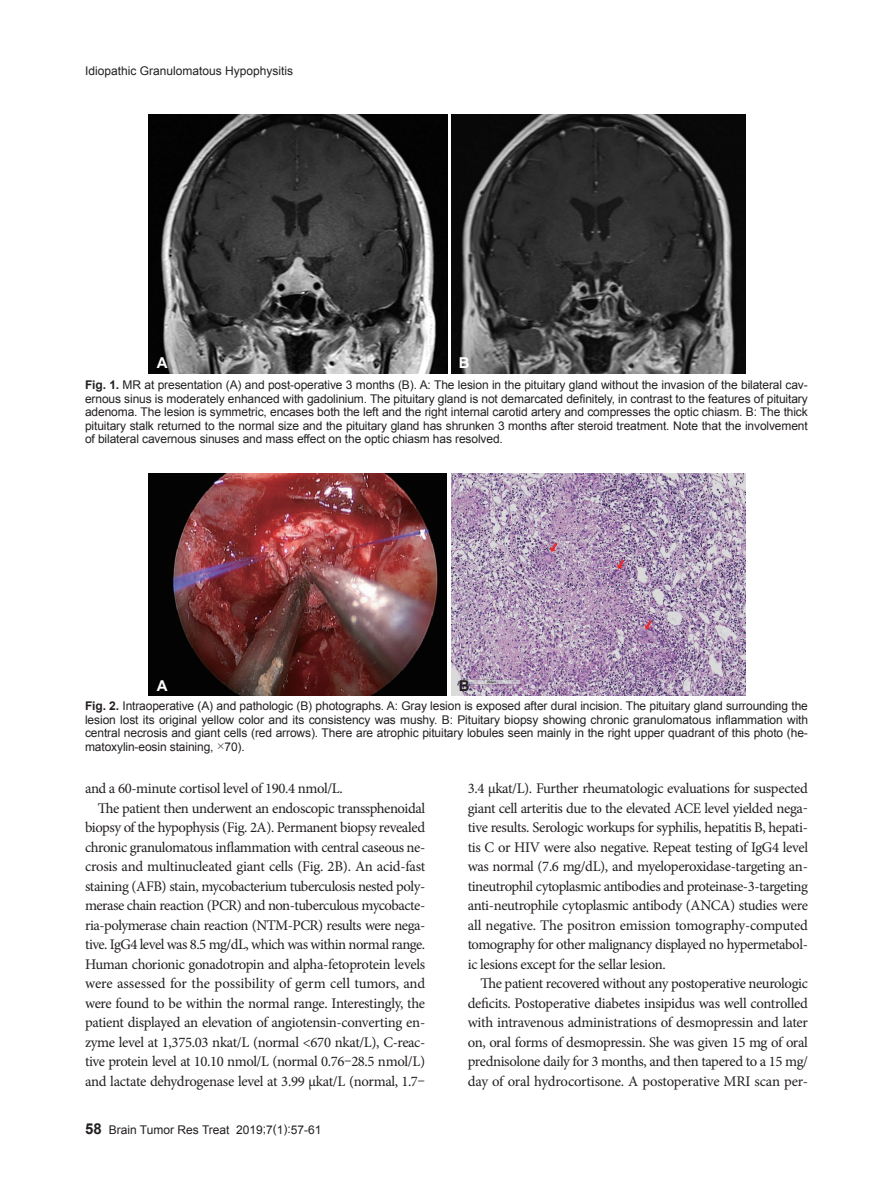
<style>
.page{position:relative;width:893px;height:1191px;background:#fff}
.page>*{position:absolute;margin:0;border:0;box-sizing:border-box;transform-origin:0 0}
.t1{font:700 15px "Arial";color:#fff}
.t2{font:700 15px "Arial";color:#231f20}
.t3{font:14.7px/19.5px "Minion Pro";letter-spacing:-.03em;color:#231f20;text-align:justify}
.t4{font:14.7px "Minion Pro";letter-spacing:-.005em;color:#231f20}
.t5{font:12px/13.5px "Arial";letter-spacing:-.01em;color:#231f20;text-align:justify}
.s1{font-weight:700}
.s2{font-family:"Garamond"}
.s3{font-weight:700;font-size:15px}
</style>
<div class="page">
<img style="left:149px;top:115px;width:298px;height:259px">
<img style="left:451px;top:115px;width:294px;height:259px">
<img style="left:148px;top:473px;width:299px;height:222px">
<img style="left:451px;top:473px;width:294px;height:222px">
<p class="t5" style="left:85px;top:64px;width:210px">Idiopathic Granulomatous Hypophysitis</p>
<p class="t1" style="left:157px;top:353px;width:12px">A</p>
<p class="t1" style="left:459px;top:353px;width:12px">B</p>
<p class="t5" style="left:85px;top:378px;width:724px"><span class="s1">Fig. 1.</span> MR at presentation (A) and post-operative 3 months (B). A: The lesion in the pituitary gland without the invasion of the bilateral cav&shy;ernous sinus is moderately enhanced with gadolinium. The pituitary gland is not demarcated definitely, in contrast to the features of pituitary adenoma. The lesion is symmetric, encases both the left and the right internal carotid artery and compresses the optic chiasm. B: The thick pituitary stalk returned to the normal size and the pituitary gland has shrunken 3 months after steroid treatment. Note that the involvement of bilateral cavernous sinuses and mass effect on the optic chiasm has resolved.</p>
<p class="t1" style="left:157px;top:675px;width:12px">A</p>
<p class="t2" style="left:459px;top:675px;width:12px">B</p>
<p class="t5" style="left:85px;top:699px;width:725px"><span class="s1">Fig. 2.</span> Intraoperative (A) and pathologic (B) photographs. A: Gray lesion is exposed after dural incision. The pituitary gland surrounding the lesion lost its original yellow color and its consistency was mushy. B: Pituitary biopsy showing chronic granulomatous inflammation with central necrosis and giant cells (red arrows). There are atrophic pituitary lobules seen mainly in the right upper quadrant of this photo (he&shy;matoxylin-eosin staining, <span class="s2">×</span>70).</p>
<p class="t3" style="left:85px;top:778px;width:259px">and a 60-minute cortisol level of 190.4 nmol/L.</p>
<p class="t3" style="left:98px;top:798px;width:329px">The patient then underwent an endoscopic transsphenoidal</p>
<p class="t3" style="left:85px;top:817px;width:342px">biopsy of the hypophysis (Fig. 2A). Permanent biopsy revealed</p>
<p class="t3" style="left:85px;top:837px;width:342px">chronic granulomatous inflammation with central caseous ne-</p>
<p class="t3" style="left:85px;top:856px;width:342px">crosis and multinucleated giant cells (Fig. 2B). An acid-fast</p>
<p class="t3" style="left:85px;top:876px;width:342px">staining (AFB) stain, mycobacterium tuberculosis nested poly-</p>
<p class="t3" style="left:85px;top:895px;width:342px">merase chain reaction (PCR) and non-tuberculous mycobacte-</p>
<p class="t3" style="left:85px;top:915px;width:342px">ria-polymerase chain reaction (NTM-PCR) results were nega-</p>
<p class="t3" style="left:85px;top:934px;width:342px">tive. IgG4 level was 8.5 mg/dL, which was within normal range.</p>
<p class="t3" style="left:85px;top:954px;width:342px">Human chorionic gonadotropin and alpha-fetoprotein levels</p>
<p class="t4" style="left:85px;top:973px;width:342px">were assessed for the possibility of germ cell tumors, and</p>
<p class="t3" style="left:85px;top:993px;width:342px">were found to be within the normal range. Interestingly, the</p>
<p class="t3" style="left:85px;top:1012px;width:342px">patient displayed an elevation of angiotensin-converting en-</p>
<p class="t3" style="left:85px;top:1032px;width:342px">zyme level at 1,375.03 nkat/L (normal &lt;670 nkat/L), C-reac-</p>
<p class="t3" style="left:85px;top:1051px;width:342px">tive protein level at 10.10 nmol/L (normal 0.76–28.5 nmol/L)</p>
<p class="t3" style="left:85px;top:1071px;width:342px">and lactate dehydrogenase level at 3.99 µkat/L (normal, 1.7–</p>
<p class="t5" style="left:85px;top:1122px;width:238px"><span class="s3">58</span> Brain Tumor Res Treat 2019;7(1):57-61</p>
<p class="t3" style="left:468px;top:778px;width:342px">3.4 µkat/L). Further rheumatologic evaluations for suspected giant cell arteritis due to the elevated ACE level yielded nega&shy;tive results. Serologic workups for syphilis, hepatitis B, hepati&shy;tis C or HIV were also negative. Repeat testing of IgG4 level was normal (7.6 mg/dL), and myeloperoxidase-targeting an&shy;tineutrophil cytoplasmic antibodies and proteinase-3-targeting anti-neutrophile cytoplasmic antibody (ANCA) studies were all negative. The positron emission tomography-computed tomography for other malignancy displayed no hypermetabol&shy;ic lesions except for the sellar lesion.</p>
<p class="t3" style="left:468px;top:973px;width:342px;text-indent:13px">The patient recovered without any postoperative neurologic deficits. Postoperative diabetes insipidus was well controlled with intravenous administrations of desmopressin and later on, oral forms of desmopressin. She was given 15 mg of oral prednisolone daily for 3 months, and then tapered to a 15 mg/ day of oral hydrocortisone. A postoperative MRI scan per-</p>
</div>
